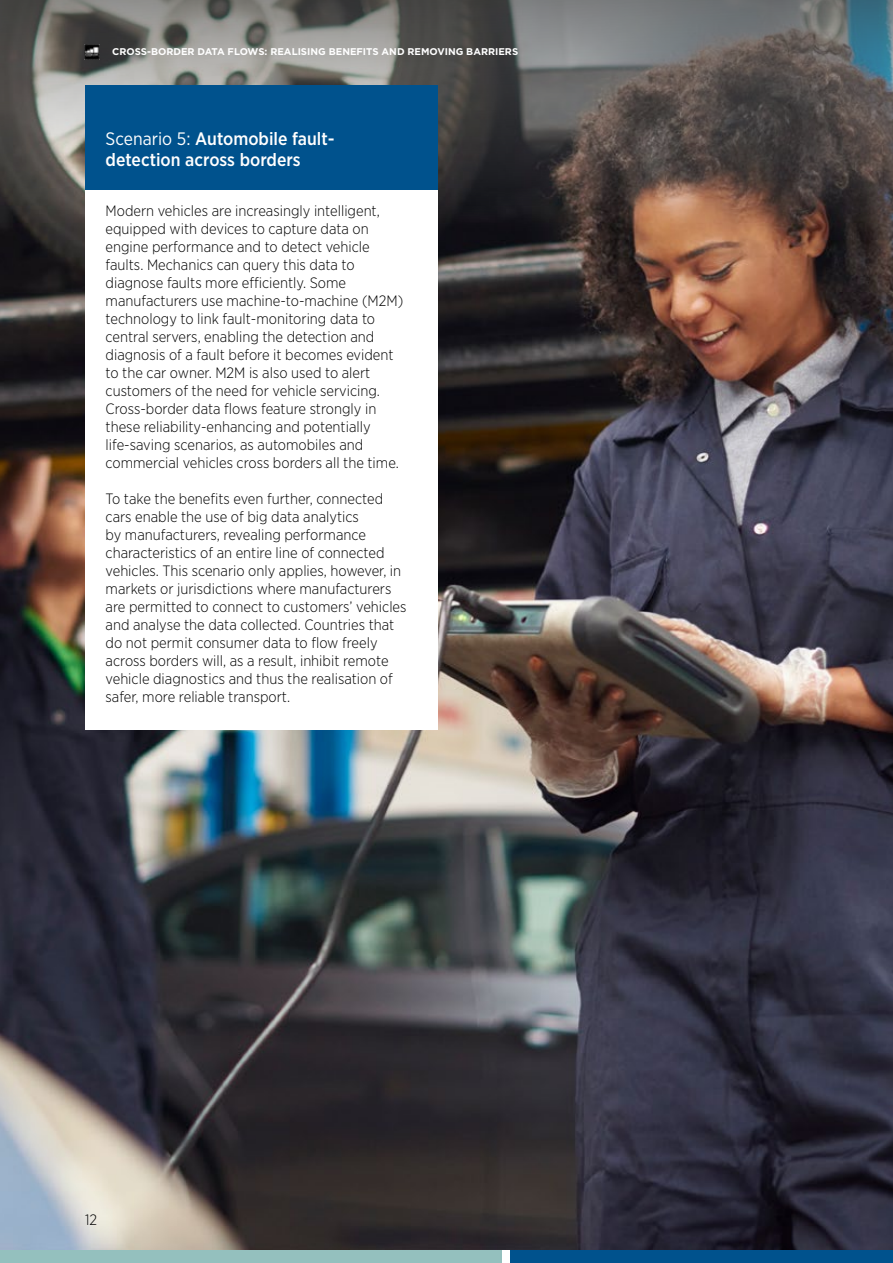
<style>
.page{position:relative;width:893px;height:1263px;background:#fff}
.page>*{position:absolute;margin:0;border:0;box-sizing:border-box;transform-origin:0 0}
.t1{font:500 18px/21px "Gotham Narrow";color:#fff}
.t2{font:300 15px/18px "Gotham Narrow";color:#000}
.t3{font:700 9.75px "Gotham";color:#fff}
.s1{font-weight:400}
</style>
<div class="page">
<div style="left:0;top:1249px;width:502px;height:14px;background:#94c0be"></div>
<div style="left:510px;top:1249px;width:383px;height:14px;background:#00528d"></div>
<img style="left:0;top:0;width:893px;height:1249px">
<div style="left:85px;top:131px;width:352px;height:599px;background:#fff"></div>
<div style="left:85px;top:85px;width:352px;height:104px;background:#00528d"></div>
<img style="left:85px;top:44px;width:15px;height:15px">
<p class="t3" style="left:112px;top:45px;width:407px">CROSS-BORDER DATA FLOWS: REALISING BENEFITS AND REMOVING BARRIERS</p>
<p class="t1" style="left:106px;top:128px;width:231px"><span class="s1">Scenario 5:</span> Automobile fault&shy;detection across borders</p>
<p class="t2" style="left:106px;top:201px;width:299px">Modern vehicles are increasingly intelligent, equipped with devices to capture data on engine performance and to detect vehicle faults. Mechanics can query this data to diagnose faults more efficiently. Some manufacturers use machine-to-machine (M2M) technology to link fault-monitoring data to central servers, enabling the detection and diagnosis of a fault before it becomes evident to the car owner. M2M is also used to alert customers of the need for vehicle servicing.<br>Cross-border data flows feature strongly in these reliability-enhancing and potentially life-saving scenarios, as automobiles and commercial vehicles cross borders all the time.</p>
<p class="t2" style="left:106px;top:489px;width:302px">To take the benefits even further, connected cars enable the use of big data analytics<br>by manufacturers, revealing performance characteristics of an entire line of connected vehicles. This scenario only applies, however, in markets or jurisdictions where manufacturers are permitted to connect to customers’ vehicles and analyse the data collected. Countries that do not permit consumer data to flow freely across borders will, as a result, inhibit remote vehicle diagnostics and thus the realisation of safer, more reliable transport.</p>
<p class="t2" style="left:85px;top:1211px;width:14px">12</p>
</div>
